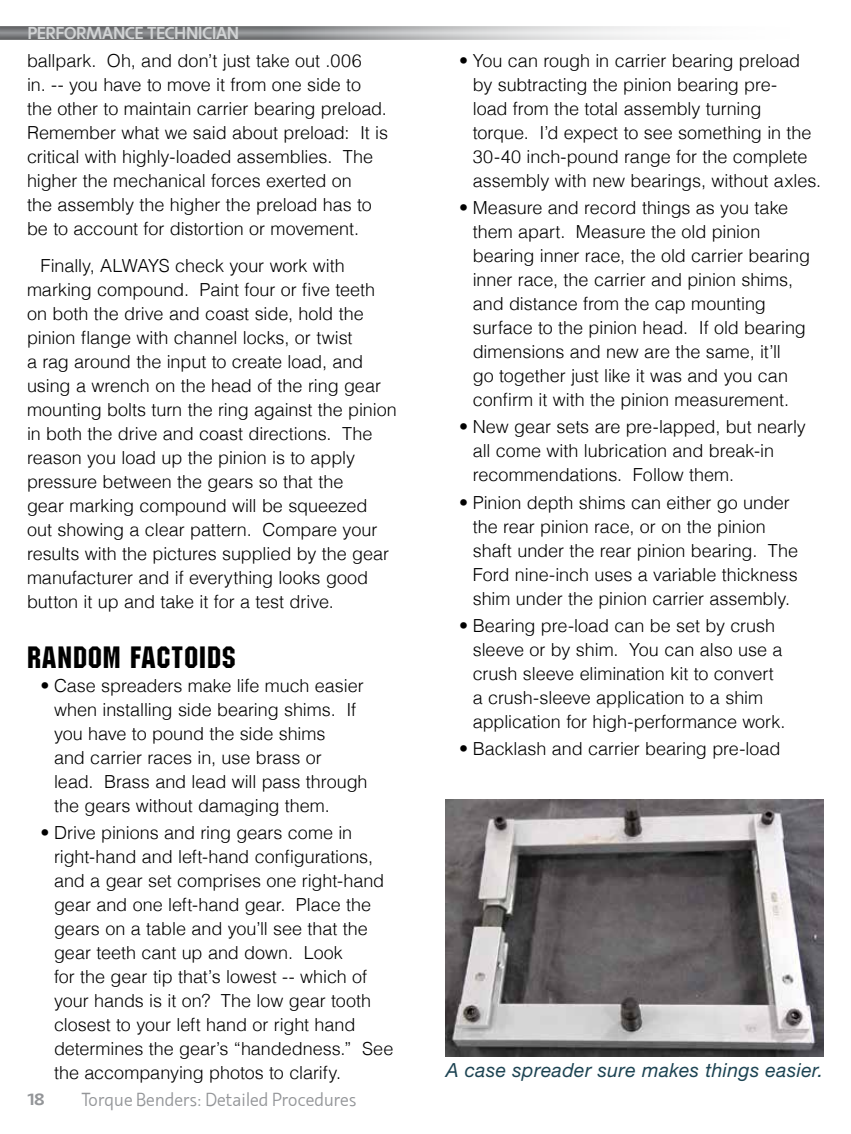
<style>
.page{position:relative;width:851px;height:1134px;background:#fff}
.page>*{position:absolute;margin:0;border:0;box-sizing:border-box;transform-origin:0 0}
.Chapter_title{font:30px "Machine TT";letter-spacing:.05em;color:#000}
.t1{font:italic 19.5px "Helvetica Neue";letter-spacing:.025em;color:#1d4453}
.Content{font:300 18px/24px "Helvetica";color:#000}
.t2{font:300 18px "Machinato";letter-spacing:-.03em;color:#939598}
.t3{font:700 16.5px "Machinato";letter-spacing:-.01em;color:#d1d3d4}
.t4{font:700 16.5px "Machinato";color:#939598;scale:1.1 1}
</style>
<div class="page">
<div style="left:0;top:26px;width:825px;height:14px;background:#000;opacity:.5"></div>
<img style="left:446px;top:800px;width:378px;height:257px">
<p class="t3" style="left:27px;top:22px;width:213px">PERFORMANCE TECHNICIAN</p>
<p class="Content" style="left:27px;top:48px;width:362px">ballpark. Oh, and don’t just take out .006<br>in. -- you have to move it from one side to the other to maintain carrier bearing preload.<br>Remember what we said about preload: It is critical with highly-loaded assemblies. The higher the mechanical forces exerted on<br>the assembly the higher the preload has to be to account for distortion or movement.</p>
<p class="Content" style="left:27px;top:254px;width:371px;text-indent:14px">Finally, ALWAYS check your work with marking compound. Paint four or five teeth on both the drive and coast side, hold the pinion flange with channel locks, or twist<br>a rag around the input to create load, and using a wrench on the head of the ring gear mounting bolts turn the ring against the pinion in both the drive and coast directions. The reason you load up the pinion is to apply pressure between the gears so that the<br>gear marking compound will be squeezed out showing a clear pattern. Compare your results with the pictures supplied by the gear manufacturer and if everything looks good button it up and take it for a test drive.</p>
<p class="Chapter_title" style="left:27px;top:639px;width:210px">RANDOM FACTOIDS</p>
<p class="Content" style="left:54px;top:673px;width:315px;text-indent:-14px">• Case spreaders make life much easier when installing side bearing shims. If you have to pound the side shims<br>and carrier races in, use brass or<br>lead. Brass and lead will pass through the gears without damaging them.</p>
<p class="Content" style="left:54px;top:820px;width:341px;text-indent:-14px">• Drive pinions and ring gears come in right-hand and left-hand configurations, and a gear set comprises one right-hand gear and one left-hand gear. Place the gears on a table and you’ll see that the gear teeth cant up and down. Look<br>for the gear tip that’s lowest -- which of your hands is it on? The low gear tooth closest to your left hand or right hand determines the gear’s “handedness.” See the accompanying photos to clarify.</p>
<p class="t4" style="left:27px;top:1088px;width:17px">18</p>
<p class="t2" style="left:81px;top:1089px;width:277px">Torque Benders: Detailed Procedures</p>
<p class="Content" style="left:472px;top:48px;width:350px;text-indent:-14px">• You can rough in carrier bearing preload by subtracting the pinion bearing pre-<br>load from the total assembly turning torque. I’d expect to see something in the 30-40 inch-pound range for the complete assembly with new bearings, without axles.</p>
<p class="Content" style="left:472px;top:196px;width:339px;text-indent:-14px">• Measure and record things as you take them apart. Measure the old pinion bearing inner race, the old carrier bearing inner race, the carrier and pinion shims, and distance from the cap mounting surface to the pinion head. If old bearing dimensions and new are the same, it’ll<br>go together just like it was and you can confirm it with the pinion measurement.</p>
<p class="Content" style="left:472px;top:415px;width:335px;text-indent:-14px">• New gear sets are pre-lapped, but nearly all come with lubrication and break-in recommendations. Follow them.</p>
<p class="Content" style="left:472px;top:490px;width:327px;text-indent:-14px">• Pinion depth shims can either go under the rear pinion race, or on the pinion shaft under the rear pinion bearing. The Ford nine-inch uses a variable thickness shim under the pinion carrier assembly.</p>
<p class="Content" style="left:472px;top:613px;width:314px;text-indent:-14px">• Bearing pre-load can be set by crush sleeve or by shim. You can also use a crush sleeve elimination kit to convert a crush-sleeve application to a shim application for high-performance work.</p>
<p class="Content" style="left:459px;top:737px;width:322px">• Backlash and carrier bearing pre-load</p>
<p class="t1" style="left:446px;top:1058px;width:379px">A case spreader sure makes things easier.</p>
</div>
